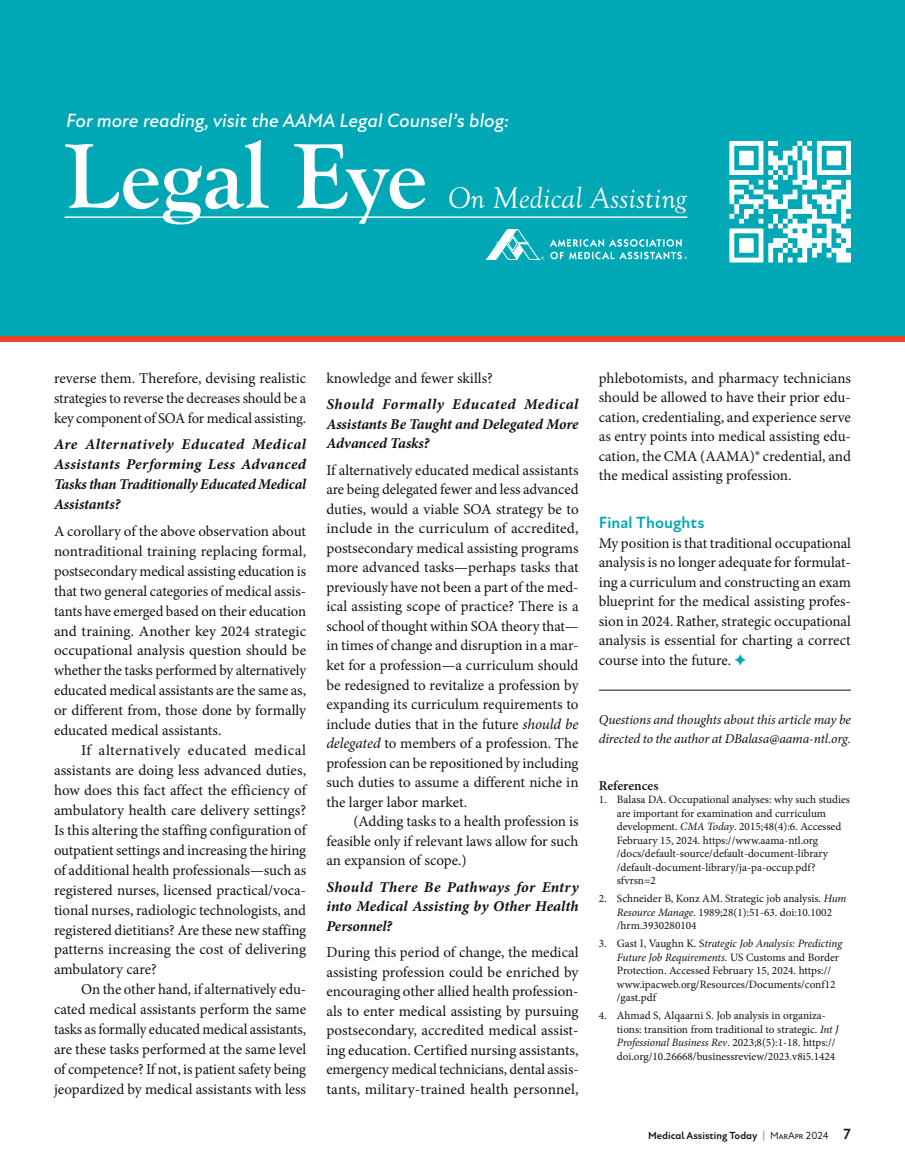
<style>
.page{position:relative;width:905px;height:1175px;background:#fff}
.page>*{position:absolute;margin:0;border:0;box-sizing:border-box;transform-origin:0 0}
.t1{font:700 95.55px "Goudy Old Sty";color:#fff}
.t2{font:italic 30.9px "Goudy Old Sty";color:#fff}
.t3{font:italic 500 19.5px "New Atten";color:#fff}
.t4{font:700 16.5px "New Atten";color:#00a8b6}
.t5{font:15px/19.5px "Minion Pro";letter-spacing:-.005em;color:#121212;text-align:justify}
.t6{font:italic 700 15px/19.5px "Minion Pro";letter-spacing:-.005em;color:#121212;text-align:justify}
.t7{font:italic 13.5px/19.5px "Minion Pro";letter-spacing:-.01em;color:#121212}
.t8{font:600 13.5px "Minion Pro";letter-spacing:-.005em;color:#121212}
.t9{font:11.25px/13.5px "Minion Pro";color:#121212}
.t10{font:700 10.5px "New Atten";color:#121212}
.s1{font-style:italic}
.s2{color:#00a8b6}
.s3{color:#888a8a}
.s4{font-weight:400}
.s5{font-weight:500;font-size:7.35px}
.s6{font-size:15px}
</style>
<div class="page">
<div style="left:0;top:0;width:904px;height:339px;background:#00a8b6"></div>
<div style="left:0;top:336px;width:904px;height:6px;background:#ed3f26"></div>
<svg style="left:486px;top:229px;width:201px;height:31px"></svg>
<hr style="left:65px;top:216px;width:622px;height:2px;background:#fff">
<svg style="left:729px;top:141px;width:122px;height:121px"></svg>
<hr style="left:598px;top:689px;width:252px;height:1px;background:#121212">
<h3 class="t3" style="left:66px;top:109px;width:444px">For more reading, visit the AAMA Legal Counsel’s blog:</h3>
<h1 class="t1" style="left:64px;top:123px;width:364px">Legal Eye</h1>
<h2 class="t2" style="left:448px;top:181px;width:240px">On Medical Assisting</h2>
<p class="t5" style="left:54px;top:368px;width:254px;line-height:20px">reverse them. Therefore, devising realistic strategies to reverse the decreases should be a key component of SOA for medical assisting.</p>
<p class="t6" style="left:54px;top:434px;width:254px;line-height:20px">Are Alternatively Educated Medical Assistants Performing Less Advanced Tasks than Traditionally Educated Medical Assistants?</p>
<p class="t5" style="left:54px;top:521px;width:254px;line-height:20px">A corollary of the above observation about nontraditional training replacing formal, postsecondary medical assisting education is that two general categories of medical assis&shy;tants have emerged based on their education and training. Another key 2024 strategic occupational analysis question should be whether the tasks performed by alternatively educated medical assistants are the same as, or different from, those done by formally educated medical assistants.</p>
<p class="t5" style="left:54px;top:740px;width:254px;line-height:20px;text-indent:27px">If alternatively educated medical assistants are doing less advanced duties, how does this fact affect the efficiency of ambulatory health care delivery settings?<br>Is this altering the staffing configuration of outpatient settings and increasing the hiring of additional health professionals—such as registered nurses, licensed practical/voca&shy;tional nurses, radiologic technologists, and registered dietitians? Are these new staffing patterns increasing the cost of delivering ambulatory care?</p>
<p class="t5" style="left:54px;top:979px;width:254px;line-height:20px;text-indent:27px">On the other hand, if alternatively edu&shy;cated medical assistants perform the same tasks as formally educated medical assistants, are these tasks performed at the same level of competence? If not, is patient safety being jeopardized by medical assistants with less</p>
<p class="t5" style="left:326px;top:368px;width:168px">knowledge and fewer skills?</p>
<p class="t6" style="left:326px;top:394px;width:254px">Should Formally Educated Medical Assistants Be Taught and Delegated More Advanced Tasks?</p>
<p class="t5" style="left:326px;top:460px;width:254px">If alternatively educated medical assistants are being delegated fewer and less advanced duties, would a viable SOA strategy be to include in the curriculum of accredited, postsecondary medical assisting programs more advanced tasks—perhaps tasks that previously have not been a part of the med&shy;ical assisting scope of practice? There is a school of thought within SOA theory that— in times of change and disruption in a mar&shy;ket for a profession—a curriculum should be redesigned to revitalize a profession by expanding its curriculum requirements to include duties that in the future <span class="s1">should be delegated</span> to members of a profession. The profession can be repositioned by including such duties to assume a different niche in the larger labor market.</p>
<p class="t5" style="left:326px;top:812px;width:254px;text-indent:27px">(Adding tasks to a health profession is feasible only if relevant laws allow for such an expansion of scope.)</p>
<p class="t6" style="left:326px;top:877px;width:254px">Should There Be Pathways for Entry into Medical Assisting by Other Health Personnel?</p>
<p class="t5" style="left:326px;top:942px;width:254px">During this period of change, the medical assisting profession could be enriched by encouraging other allied health profession&shy;als to enter medical assisting by pursuing postsecondary, accredited medical assist&shy;ing education. Certified nursing assistants, emergency medical technicians, dental assis&shy;tants, military-trained health personnel,</p>
<p class="t5" style="left:598px;top:368px;width:254px">phlebotomists, and pharmacy technicians should be allowed to have their prior edu&shy;cation, credentialing, and experience serve as entry points into medical assisting edu&shy;cation, the CMA (AAMA)® credential, and the medical assisting profession.</p>
<p class="t4" style="left:598px;top:513px;width:107px">Final Thoughts</p>
<p class="t5" style="left:598px;top:533px;width:254px">My position is that traditional occupational analysis is no longer adequate for formulat&shy;ing a curriculum and constructing an exam blueprint for the medical assisting profes&shy;sion in 2024. Rather, strategic occupational analysis is essential for charting a correct course into the future. <span class="s2">✦</span></p>
<p class="t7" style="left:598px;top:709px;width:253px">Questions and thoughts about this article may be directed to the author at DBalasa@aama-ntl.org.</p>
<p class="t8" style="left:598px;top:776px;width:61px">References</p>
<p class="t9" style="left:616px;top:792px;width:235px;text-indent:-18px">1. Balasa DA. Occupational analyses: why such studies are important for examination and curriculum development. <span class="s1">CMA Today</span>. 2015;48(4):6. Accessed February 15, 2024. https://www.aama-ntl.org /docs/default-source/default-document-library /default-document-library/ja-pa-occup.pdf? sfvrsn=2</p>
<p class="t9" style="left:616px;top:891px;width:231px;text-indent:-18px">2. Schneider B, Konz AM. Strategic job analysis. <span class="s1">Hum<br>Resource Manage</span>. 1989;28(1):51-63. doi:10.1002 /hrm.3930280104</p>
<p class="t9" style="left:616px;top:936px;width:227px;text-indent:-18px">3. Gast I, Vaughn K. S<span class="s1">trategic Job Analysis: Predicting Future Job Requirements</span>. US Customs and Border Protection. Accessed February 15, 2024. https:// www.ipacweb.org/Resources/Documents/conf12 /gast.pdf</p>
<p class="t9" style="left:616px;top:1008px;width:223px;text-indent:-18px">4. Ahmad S, Alqaarni S. Job analysis in organiza&shy;tions: transition from traditional to strategic. <span class="s1">Int J Professional Business Rev</span>. 2023;8(5):1-18. https:// doi.org/10.26668/businessreview/2023.v8i5.1424</p>
<p class="t10" style="left:648px;top:1129px;width:204px">Medical Assisting Today <span class="s3">|</span> <span class="s4">M</span><span class="s5">AR</span><span class="s4">A</span><span class="s5">PR</span> <span class="s4">2024</span> <span class="s6">7</span></p>
</div>
